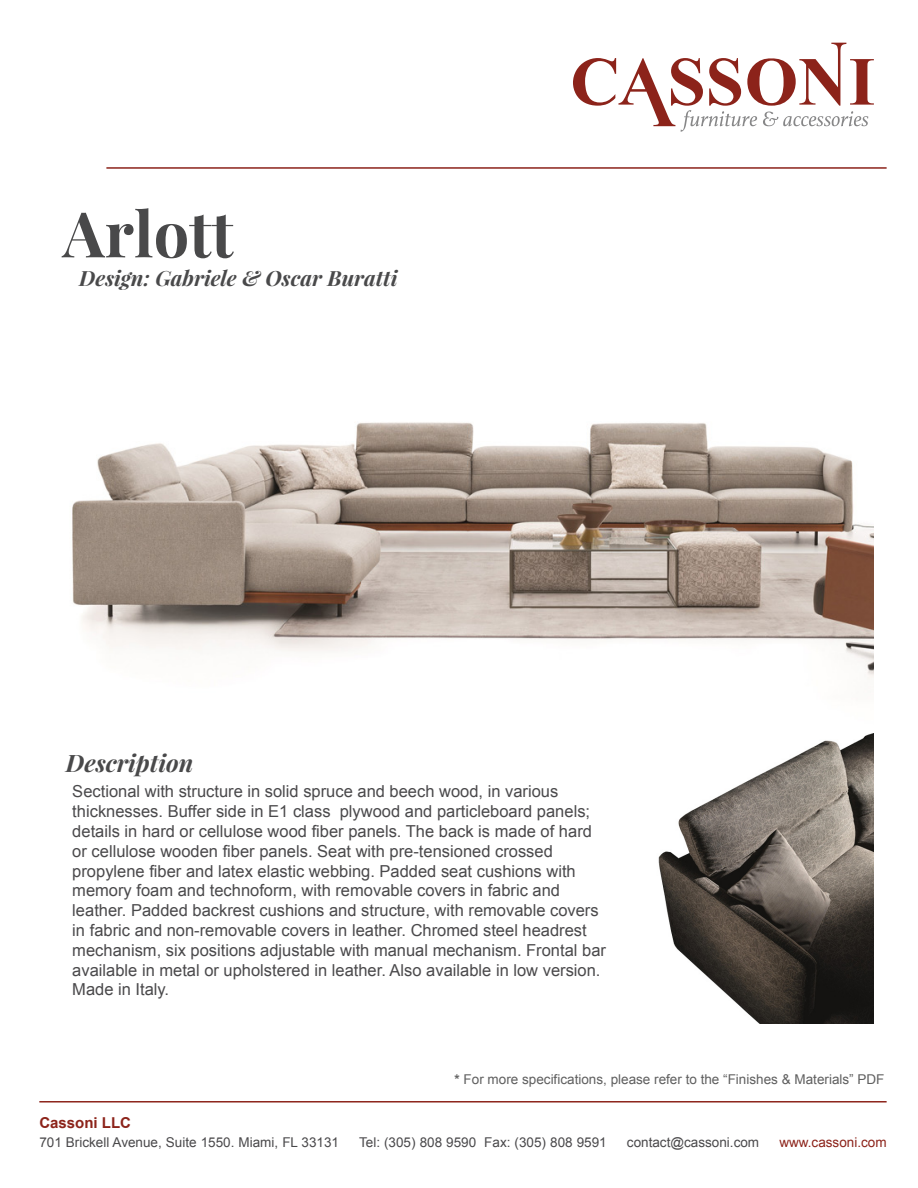
<style>
.page{position:relative;width:918px;height:1188px;background:#fff}
.page>*{position:absolute;margin:0;border:0;box-sizing:border-box;transform-origin:0 0}
.t1{font:700 63px "Playfair Display";color:#49494a}
.t2{font:italic 700 24px "Playfair Display";color:#49494a}
.t3{font:italic 700 21px "Playfair Display";color:#49494a}
.t4{font:16.5px/19.8px "Arial";color:#4a494b}
.t5{font:700 15px "Arial";color:#8c231a}
.t6{font:13.5px "Arial";color:#4a494b}
.t7{font:13.5px "Arial";color:#5f5f5f}
.t8{font:13.5px "Arial";color:#8c231a}
.s1{font-weight:700}
</style>
<div class="page">
<svg style="left:573px;top:43px;width:301px;height:89px"></svg>
<hr style="left:106px;top:167px;width:781px;height:2px;background:#8c231a">
<hr style="left:39px;top:1101px;width:848px;height:2px;background:#8c231a">
<img style="left:72px;top:422px;width:802px;height:257px">
<img style="left:658px;top:733px;width:216px;height:290px">
<h1 class="t1" style="left:63px;top:194px;width:172px">Arlott</h1>
<p class="t3" style="left:79px;top:264px;width:320px">Design: Gabriele &amp; Oscar Buratti</p>
<h2 class="t2" style="left:66px;top:747px;width:129px">Description</h2>
<p class="t4" style="left:72px;top:782px;width:535px">Sectional with structure in solid spruce and beech wood, in various thicknesses. Buffer side in E1 class plywood and particleboard panels; details in hard or cellulose wood fiber panels. The back is made of hard or cellulose wooden fiber panels. Seat with pre-tensioned crossed propylene fiber and latex elastic webbing. Padded seat cushions with memory foam and technoform, with removable covers in fabric and leather. Padded backrest cushions and structure, with removable covers in fabric and non-removable covers in leather. Chromed steel headrest mechanism, six positions adjustable with manual mechanism. Frontal bar available in metal or upholstered in leather. Also available in low version.<br>Made in Italy.</p>
<p class="t7" style="left:455px;top:1070px;width:431px"><span class="s1">*</span> For more specifications, please refer to the “Finishes &amp; Materials” PDF</p>
<p class="t5" style="left:39px;top:1113px;width:93px">Cassoni LLC</p>
<p class="t6" style="left:39px;top:1134px;width:301px">701 Brickell Avenue, Suite 1550. Miami, FL 33131</p>
<p class="t6" style="left:359px;top:1134px;width:249px">Tel: (305) 808 9590 Fax: (305) 808 9591</p>
<p class="t6" style="left:627px;top:1134px;width:134px">contact@cassoni.com</p>
<p class="t8" style="left:779px;top:1134px;width:109px">www.cassoni.com</p>
</div>
